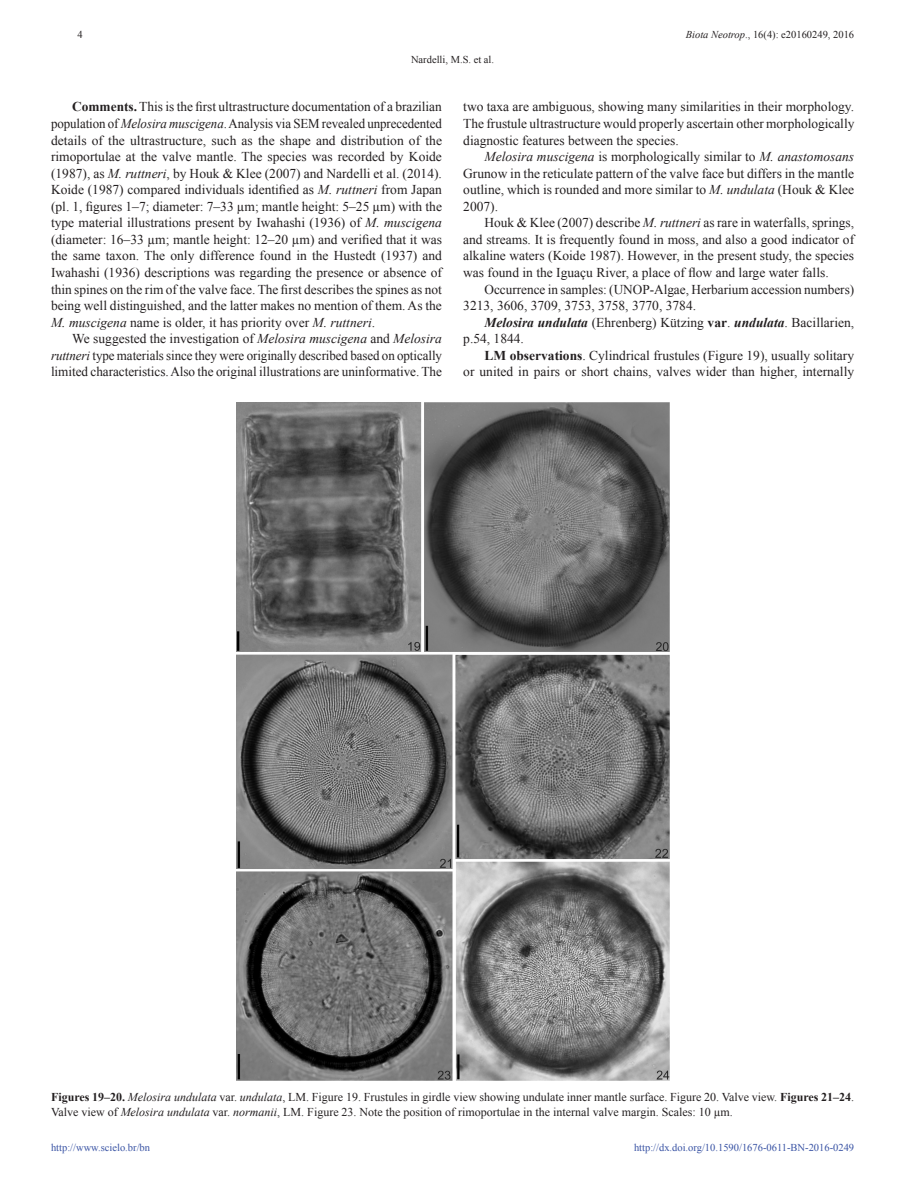
<style>
.page{position:relative;width:918px;height:1188px;background:#fff}
.page>*{position:absolute;margin:0;border:0;box-sizing:border-box;transform-origin:0 0}
.Paragraph{font:13.5px/16.5px "Times New Roman";color:#231f20;text-align:justify}
.FigureCaption{font:12px/14.4px "Times New Roman";color:#231f20}
.t1{font:10.5px "Times New Roman";color:#3953a4}
.t2{font:10.5px "Times New Roman";color:#231f20}
.s1{font-style:italic}
.s2{font-weight:700}
.s3{font-weight:700;font-style:italic}
</style>
<div class="page">
<img style="left:236px;top:403px;width:433px;height:677px">
<p class="t2" style="left:77px;top:28px;width:7px">4</p>
<p class="t2" style="left:686px;top:28px;width:170px"><span class="s1">Biota Neotrop</span>., 16(4): e20160249, 2016</p>
<p class="t2" style="left:411px;top:52px;width:85px">Nardelli, M.S. et al.</p>
<p class="Paragraph" style="left:51px;top:98px;width:393px;text-indent:21px"><span class="s2">Comments.</span> This is the first ultrastructure documentation of a brazilian population of <span class="s1">Melosira muscigena</span>. Analysis via SEM revealed unprecedented details of the ultrastructure, such as the shape and distribution of the rimoportulae at the valve mantle. The species was recorded by Koide (1987), as <span class="s1">M. ruttneri</span>, by Houk &amp; Klee (2007) and Nardelli et al. (2014).<br>Koide (1987) compared individuals identified as <span class="s1">M. ruttneri</span> from Japan (pl. 1, figures 1‒7; diameter: 7‒33 µm; mantle height: 5‒25 µm) with the type material illustrations present by Iwahashi (1936) of <span class="s1">M. muscigena </span>(diameter: 16‒33 µm; mantle height: 12‒20 µm) and verified that it was the same taxon. The only difference found in the Hustedt (1937) and Iwahashi (1936) descriptions was regarding the presence or absence of thin spines on the rim of the valve face. The first describes the spines as not being well distinguished, and the latter makes no mention of them. As the <span class="s1">M. muscigena</span> name is older, it has priority over <span class="s1">M. ruttneri</span>.</p>
<p class="Paragraph" style="left:51px;top:330px;width:393px;text-indent:21px">We suggested the investigation of <span class="s1">Melosira muscigena</span> and <span class="s1">Melosira ruttneri</span> type materials since they were originally described based on optically limited characteristics. Also the original illustrations are uninformative. The</p>
<p class="Paragraph" style="left:463px;top:98px;width:393px">two taxa are ambiguous, showing many similarities in their morphology.<br>The frustule ultrastructure would properly ascertain other morphologically diagnostic features between the species.</p>
<p class="Paragraph" style="left:463px;top:148px;width:392px;text-indent:21px"><span class="s1">Melosira muscigena</span> is morphologically similar to <span class="s1">M. anastomosans </span>Grunow in the reticulate pattern of the valve face but differs in the mantle outline, which is rounded and more similar to <span class="s1">M. undulata</span> (Houk &amp; Klee 2007).</p>
<p class="Paragraph" style="left:463px;top:214px;width:392px;text-indent:21px">Houk &amp; Klee (2007) describe <span class="s1">M. ruttneri</span> as rare in waterfalls, springs, and streams. It is frequently found in moss, and also a good indicator of alkaline waters (Koide 1987). However, in the present study, the species was found in the Iguaçu River, a place of flow and large water falls.</p>
<p class="Paragraph" style="left:463px;top:281px;width:393px;text-indent:21px">Occurrence in samples: (UNOP-Algae, Herbarium accession numbers)<br>3213, 3606, 3709, 3753, 3758, 3770, 3784.</p>
<p class="Paragraph" style="left:463px;top:314px;width:392px;text-indent:21px"><span class="s3">Melosira undulata</span> (Ehrenberg) Kützing <span class="s2">var</span>. <span class="s3">undulata</span>. Bacillarien, p.54, 1844.</p>
<p class="Paragraph" style="left:463px;top:347px;width:392px;text-align:right"><span class="s2">LM observations</span>. Cylindrical frustules (Figure 19), usually solitary<br>or united in pairs or short chains, valves wider than higher, internally</p>
<p class="FigureCaption" style="left:51px;top:1090px;width:805px"><span class="s2">Figures 19‒20.</span> <span class="s1">Melosira undulata</span> var. <span class="s1">undulata</span>, LM. Figure 19. Frustules in girdle view showing undulate inner mantle surface. Figure 20. Valve view. <span class="s2">Figures 21‒24</span>.<br>Valve view of <span class="s1">Melosira undulata</span> var. <span class="s1">normanii</span>, LM. Figure 23. Note the position of rimoportulae in the internal valve margin. Scales: 10 µm.</p>
<p class="t1" style="left:51px;top:1141px;width:101px">http://www.scielo.br/bn</p>
<p class="t1" style="left:634px;top:1141px;width:222px">http://dx.doi.org/10.1590/1676-0611-BN-2016-0249</p>
</div>
